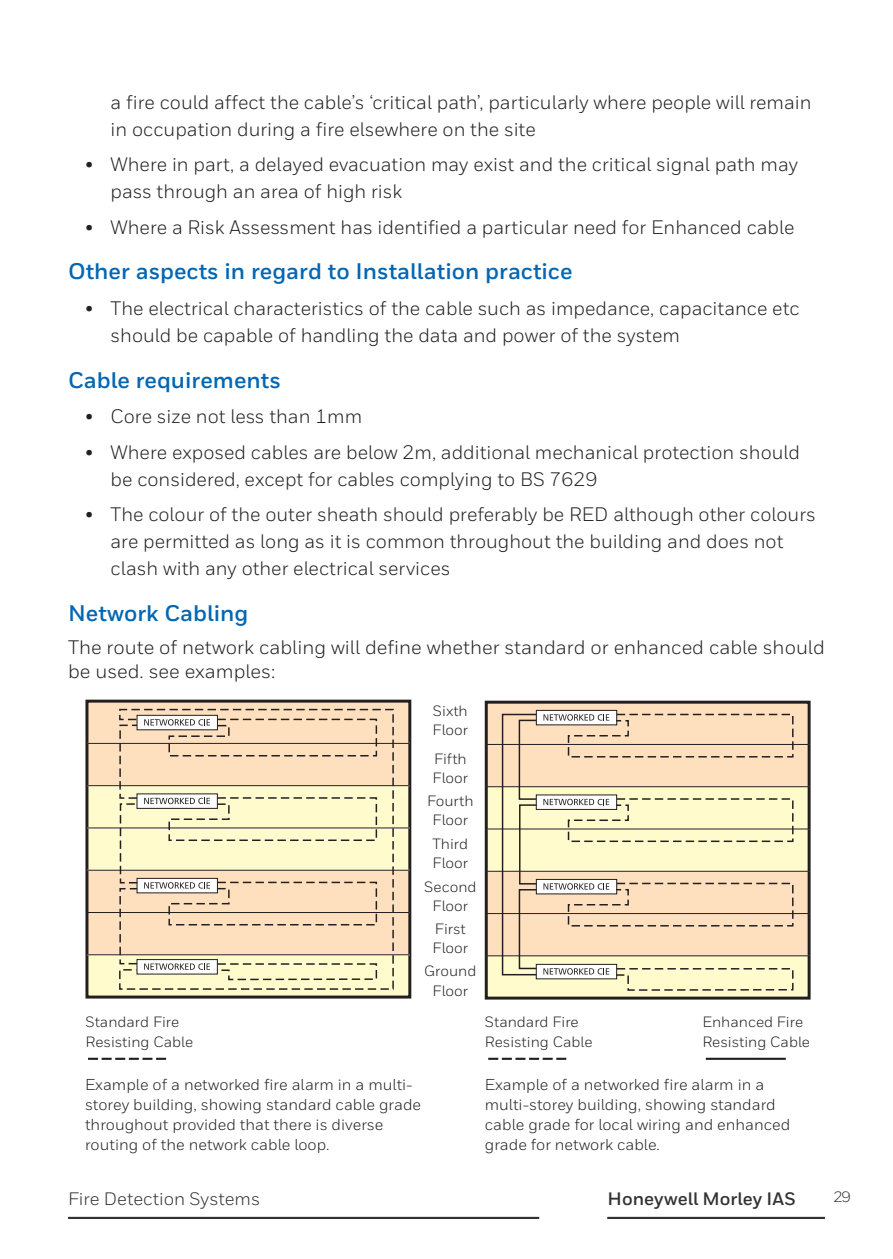
<style>
.page{position:relative;width:893px;height:1259px;background:#fff}
.page>*{position:absolute;margin:0;border:0;box-sizing:border-box;transform-origin:0 0}
.t1{font:700 22.5px "Honeywell Sans";color:#0166b3}
.t2{font:19.5px/27px "Honeywell Sans";color:#231f20}
.t3{font:18px "Honeywell Sans";color:#333233}
.t4{font:700 18px "Honeywell Sans";color:#333233}
.t5{font:15.6px/20.4px "Honeywell Sans";color:#231f20}
.t6{font:15px/19.2px "Honeywell Sans";color:#231f20}
.t7{font:15px "Honeywell Sans";color:#333233}
</style>
<div class="page">
<hr style="left:68px;top:1216px;width:471px;height:3px;background:#333233">
<hr style="left:607px;top:1216px;width:218px;height:3px;background:#333233">
<svg style="left:88px;top:1057px;width:78px;height:3px"></svg>
<hr style="left:706px;top:1057px;width:80px;height:3px;background:#231f20">
<svg style="left:488px;top:1057px;width:78px;height:3px"></svg>
<div style="left:87px;top:954px;width:323px;height:43px;background:#fffbcc"></div>
<div style="left:86px;top:870px;width:324px;height:84px;background:#fee0bf"></div>
<div style="left:87px;top:785px;width:323px;height:85px;background:#fffbcc"></div>
<div style="left:87px;top:701px;width:323px;height:84px;background:#fee0bf"></div>
<div style="left:85px;top:699px;width:326px;height:299px;border:3px solid #231f20"></div>
<hr style="left:87px;top:743px;width:323px;height:1px;background:#231f20">
<hr style="left:87px;top:785px;width:323px;height:1px;background:#231f20">
<hr style="left:87px;top:827px;width:323px;height:1px;background:#231f20">
<hr style="left:87px;top:869px;width:323px;height:1px;background:#231f20">
<hr style="left:87px;top:912px;width:323px;height:1px;background:#231f20">
<hr style="left:87px;top:954px;width:323px;height:1px;background:#231f20">
<svg style="left:118px;top:708px;width:277px;height:282px"></svg>
<div style="left:486px;top:956px;width:323px;height:42px;background:#fffbcc"></div>
<div style="left:486px;top:871px;width:323px;height:84px;background:#fee0bf"></div>
<div style="left:486px;top:786px;width:323px;height:85px;background:#fffbcc"></div>
<div style="left:486px;top:702px;width:324px;height:84px;background:#fee0bf"></div>
<div style="left:485px;top:700px;width:326px;height:299px;border:3px solid #231f20"></div>
<hr style="left:486px;top:744px;width:323px;height:1px;background:#231f20">
<hr style="left:486px;top:786px;width:323px;height:1px;background:#231f20">
<hr style="left:486px;top:828px;width:323px;height:1px;background:#231f20">
<hr style="left:486px;top:870px;width:323px;height:2px;background:#231f20">
<hr style="left:486px;top:913px;width:323px;height:1px;background:#231f20">
<hr style="left:486px;top:955px;width:323px;height:1px;background:#231f20">
<div style="left:536px;top:710px;width:81px;height:15px;background:#fff;border:1px solid #231f20"></div>
<div style="left:536px;top:964px;width:81px;height:15px;background:#fff"></div>
<svg style="left:501px;top:713px;width:66px;height:263px"></svg>
<svg style="left:567px;top:713px;width:227px;height:278px"></svg>
<p class="t2" style="left:111px;top:88px;width:702px">a fire could affect the cable’s ‘critical path’, particularly where people will remain in occupation during a fire elsewhere on the site</p>
<p class="t2" style="left:111px;top:151px;width:689px;text-indent:-26px">• Where in part, a delayed evacuation may exist and the critical signal path may pass through an area of high risk</p>
<p class="t2" style="left:85px;top:213px;width:711px">• Where a Risk Assessment has identified a particular need for Enhanced cable</p>
<p class="t1" style="left:68px;top:258px;width:506px">Other aspects in regard to Installation practice</p>
<p class="t2" style="left:111px;top:295px;width:691px;text-indent:-26px">• The electrical characteristics of the cable such as impedance, capacitance etc should be capable of handling the data and power of the system</p>
<p class="t1" style="left:68px;top:366px;width:214px">Cable requirements</p>
<p class="t2" style="left:85px;top:403px;width:279px">• Core size not less than 1mm</p>
<p class="t2" style="left:111px;top:438px;width:691px;text-indent:-26px">• Where exposed cables are below 2m, additional mechanical protection should be considered, except for cables complying to BS 7629</p>
<p class="t2" style="left:111px;top:501px;width:707px;text-indent:-26px">• The colour of the outer sheath should preferably be RED although other colours are permitted as long as it is common throughout the building and does not clash with any other electrical services</p>
<p class="t1" style="left:68px;top:599px;width:182px">Network Cabling</p>
<p class="t2" style="left:68px;top:635px;width:758px;line-height:24px">The route of network cabling will define whether standard or enhanced cable should be used. see examples:</p>
<p class="t6" style="left:433px;top:701px;width:37px">Sixth<br>Floor</p>
<p class="t6" style="left:433px;top:749px;width:37px">Fifth<br>Floor</p>
<p class="t6" style="left:427px;top:791px;width:48px;text-align:center">Fourth<br>Floor</p>
<p class="t6" style="left:432px;top:834px;width:37px">Third<br>Floor</p>
<p class="t6" style="left:424px;top:877px;width:54px;text-align:center">Second<br>Floor</p>
<p class="t6" style="left:433px;top:919px;width:37px">First<br>Floor</p>
<p class="t6" style="left:85px;top:1012px;width:109px">Standard Fire<br>Resisting Cable</p>
<p class="t6" style="left:424px;top:961px;width:54px;text-align:center">Ground<br>Floor</p>
<p class="t6" style="left:485px;top:1012px;width:109px">Standard Fire<br>Resisting Cable</p>
<p class="t6" style="left:702px;top:1012px;width:109px">Enhanced Fire<br>Resisting Cable</p>
<p class="t5" style="left:85px;top:1074px;width:338px">Example of a networked fire alarm in a multi&shy;storey building, showing standard cable grade throughout provided that there is diverse routing of the network cable loop.</p>
<p class="t5" style="left:485px;top:1074px;width:307px">Example of a networked fire alarm in a multi-storey building, showing standard cable grade for local wiring and enhanced grade for network cable.</p>
<p class="t3" style="left:68px;top:1188px;width:194px">Fire Detection Systems</p>
<p class="t4" style="left:608px;top:1187px;width:190px">Honeywell Morley IAS</p>
<p class="t7" style="left:833px;top:1187px;width:19px">29</p>
</div>
